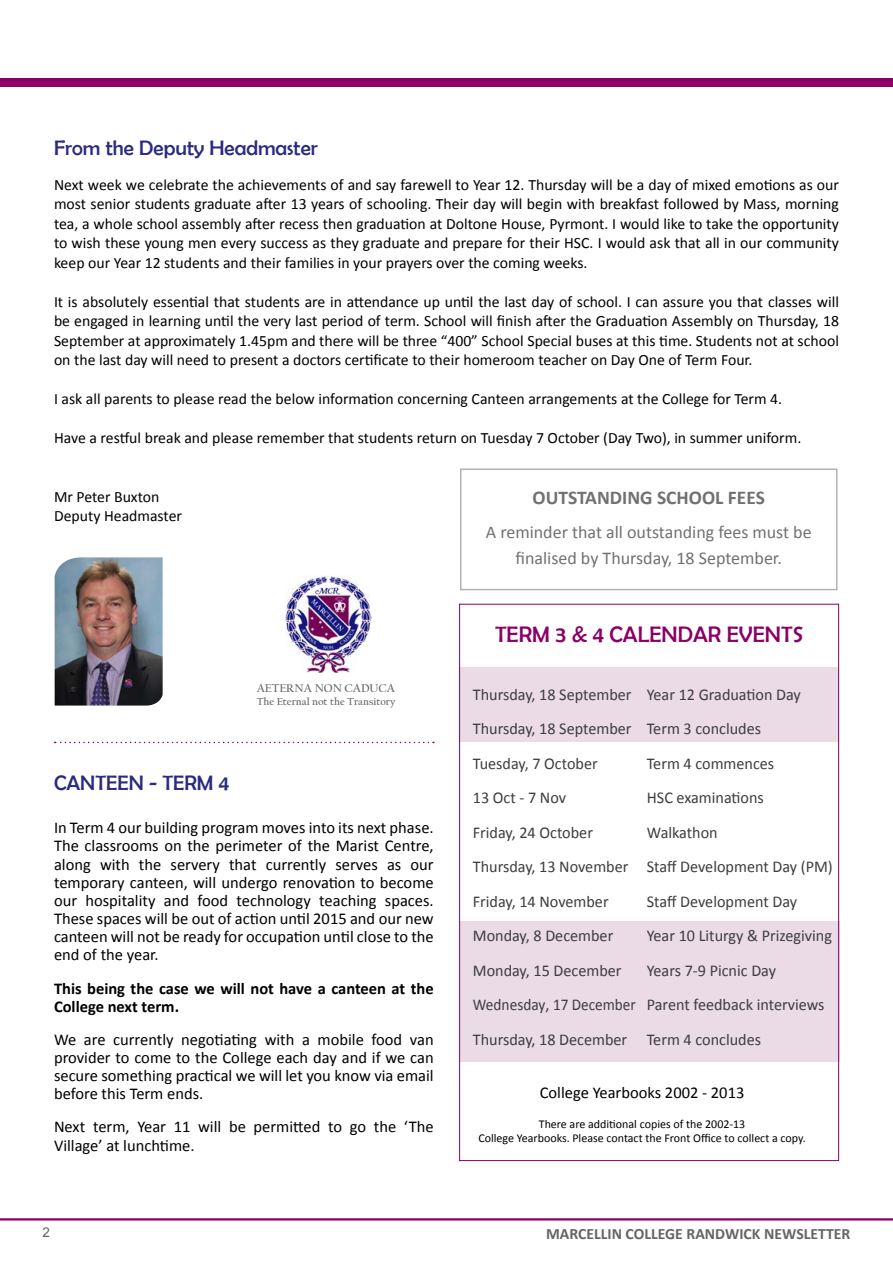
<style>
.page{position:relative;width:893px;height:1263px;background:#fff}
.page>*{position:absolute;margin:0;border:0;box-sizing:border-box;transform-origin:0 0}
.t1{font:22.5px "Berlin Sans FB";color:#8a0066}
.t2{font:21px "Berlin Sans FB";color:#2a2a82}
.t3{font:700 19.5px "Calibri";color:#707172}
.t4{font:18px/25.5px "Calibri";color:#707172;text-align:center}
.t5{font:16.5px/18.1px "Calibri";color:#000;text-align:justify}
.t6{font:16.5px/34.5px "Calibri";color:#3e3d40}
.t7{font:700 16.5px/18.1px "Calibri";color:#000}
.t8{font:15.75px/19.5px "Calibri";color:#000;text-align:justify}
.t9{font:700 15.75px "Calibri";color:#646567}
.t10{font:13.5px "Arial";color:#646567}
.t11{font:12px/14.7px "Calibri";color:#000;text-align:center}
.t12{font:700 11.7px "Californian FB";color:#58585a}
.t13{font:700 10.65px "Californian FB";color:#58585a}
</style>
<div class="page">
<div style="left:0;top:79px;width:893px;height:8px;background:#8a0066"></div>
<hr style="left:0;top:1218px;width:893px;height:2px;background:#8a0066">
<div style="left:460px;top:468px;width:377px;height:122px;border:2px solid #b1b3b4"></div>
<div style="left:459px;top:668px;width:380px;height:74px;background:#eadbe7"></div>
<img style="left:55px;top:557px;width:108px;height:148px">
<div style="left:460px;top:922px;width:380px;height:140px;background:#eadbe7"></div>
<svg style="left:55px;top:742px;width:379px;height:1px"></svg>
<img style="left:286px;top:576px;width:86px;height:97px">
<h2 class="t2" style="left:54px;top:136px;width:265px">From the Deputy Headmaster</h2>
<p class="t8" style="left:54px;top:175px;width:786px">Next week we celebrate the achievements of and say farewell to Year 12. Thursday will be a day of mixed emotions as our most senior students graduate after 13 years of schooling. Their day will begin with breakfast followed by Mass, morning tea, a whole school assembly after recess then graduation at Doltone House, Pyrmont. I would like to take the opportunity to wish these young men every success as they graduate and prepare for their HSC. I would ask that all in our community keep our Year 12 students and their families in your prayers over the coming weeks.</p>
<p class="t8" style="left:54px;top:292px;width:786px">It is absolutely essential that students are in attendance up until the last day of school. I can assure you that classes will be engaged in learning until the very last period of term. School will finish after the Graduation Assembly on Thursday, 18<br>September at approximately 1.45pm and there will be three “400” School Special buses at this time. Students not at school on the last day will need to present a doctors certificate to their homeroom teacher on Day One of Term Four.</p>
<p class="t8" style="left:54px;top:389px;width:730px">I ask all parents to please read the below information concerning Canteen arrangements at the College for Term 4.</p>
<p class="t8" style="left:54px;top:428px;width:749px">Have a restful break and please remember that students return on Tuesday 7 October (Day Two), in summer uniform.</p>
<p class="t8" style="left:54px;top:487px;width:130px">Mr Peter Buxton<br>Deputy Headmaster</p>
<p class="t12" style="left:257px;top:682px;width:140px">AETERNA NON CADUCA</p>
<p class="t13" style="left:257px;top:696px;width:140px">The Eternal not the Transitory</p>
<h2 class="t2" style="left:54px;top:771px;width:177px">CANTEEN - TERM 4</h2>
<p class="t5" style="left:54px;top:819px;width:381px">In Term 4 our building program moves into its next phase.<br>The classrooms on the perimeter of the Marist Centre, along with the servery that currently serves as our temporary canteen, will undergo renovation to become our hospitality and food technology teaching spaces.<br>These spaces will be out of action until 2015 and our new canteen will not be ready for occupation until close to the end of the year.</p>
<p class="t7" style="left:54px;top:979px;width:381px">This being the case we will not have a canteen at the<br>College next term.</p>
<p class="t5" style="left:54px;top:1030px;width:381px">We are currently negotiating with a mobile food van provider to come to the College each day and if we can secure something practical we will let you know via email before this Term ends.</p>
<p class="t5" style="left:54px;top:1118px;width:381px">Next term, Year 11 will be permitted to go the ‘The<br>Village’ at lunchtime.</p>
<p class="t3" style="left:533px;top:485px;width:234px">OUTSTANDING SCHOOL FEES</p>
<p class="t4" style="left:486px;top:520px;width:327px">A reminder that all outstanding fees must be finalised by Thursday, 18 September.</p>
<h1 class="t1" style="left:495px;top:622px;width:310px">TERM 3 &amp; 4 CALENDAR EVENTS</h1>
<p class="t6" style="left:473px;top:677px;width:330px">Thursday, 18 September Year 12 Graduation Day<br>Thursday, 18 September Term 3 concludes<br>Tuesday, 7 October</p>
<p class="t6" style="left:647px;top:746px;width:129px">Term 4 commences</p>
<p class="t6" style="left:473px;top:781px;width:95px">13 Oct - 7 Nov</p>
<p class="t6" style="left:647px;top:781px;width:119px">HSC examinations</p>
<p class="t6" style="left:473px;top:815px;width:122px">Friday, 24 October</p>
<p class="t6" style="left:473px;top:815px;width:361px;text-indent:174px">Walkathon<br>Thursday, 13 November Staff Development Day (PM)<br>Friday, 14 November</p>
<p class="t6" style="left:647px;top:884px;width:152px">Staff Development Day</p>
<p class="t6" style="left:473px;top:919px;width:142px">Monday, 8 December</p>
<p class="t6" style="left:647px;top:919px;width:187px">Year 10 Liturgy &amp; Prizegiving</p>
<p class="t6" style="left:473px;top:953px;width:150px">Monday, 15 December</p>
<p class="t6" style="left:473px;top:953px;width:353px;text-indent:174px">Years 7-9 Picnic Day<br>Wednesday, 17 December Parent feedback interviews<br>Thursday, 18 December Term 4 concludes</p>
<p class="t5" style="left:540px;top:1084px;width:206px">College Yearbooks 2002 - 2013</p>
<p class="t11" style="left:478px;top:1116px;width:329px">There are additional copies of the 2002-13<br>College Yearbooks. Please contact the Front Office to collect a copy.</p>
<p class="t10" style="left:43px;top:1223px;width:9px">2</p>
<p class="t9" style="left:546px;top:1223px;width:306px">MARCELLIN COLLEGE RANDWICK NEWSLETTER</p>
</div>
